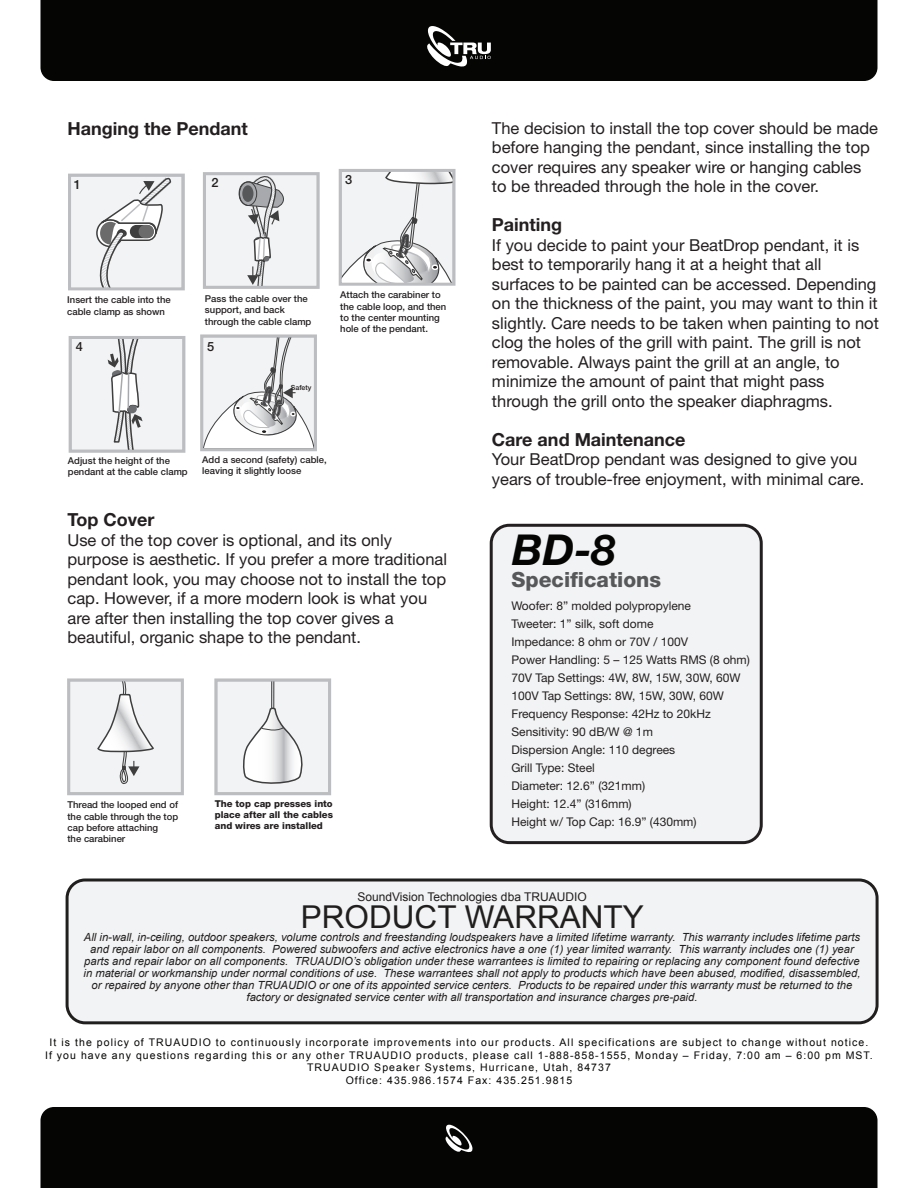
<style>
.page{position:relative;width:918px;height:1188px;background:#fff}
.page>*{position:absolute;margin:0;border:0;box-sizing:border-box;transform-origin:0 0}
.t1{font:italic 700 42.6px "Helvetica Neue LT Std";color:#050504}
.t2{font:31.5px "Arial";color:#211e1e}
.t3{font:800 21px "Helvetica Neue";color:#57585a}
.t4{font:700 18px "Helvetica Neue";color:#231f20}
.t5{font:16.5px/19.5px "Helvetica Neue";color:#231f20}
.t6{font:500 12.75px "Helvetica Neue";color:#231f20}
.t7{font:12px/18px "Helvetica Neue";color:#231f20}
.t8{font:12px "Arial";color:#211e1e}
.t9{font:italic 11.25px/12px "Arial";color:#211e1e;text-align:center}
.t10{font:10.5px/12.6px "Arial";letter-spacing:.1em;color:#050504;text-align:center}
.t11{font:500 9.45px/11.4px "Helvetica Neue";color:#231f20}
.t12{font:800 9.45px/11.4px "Helvetica Neue";color:#231f20;text-align:justify}
.t13{font:500 7.05px "Helvetica Neue";color:#231f20}
</style>
<div class="page">
<div style="left:491px;top:525px;width:270px;height:318px;background:#f2f3f4;border-radius:18px"></div>
<div style="left:490px;top:524px;width:273px;height:320px;border:3px solid #231f20;border-radius:18px"></div>
<div style="left:67px;top:880px;width:810px;height:143px;background:#f2f3f4;border-radius:18px"></div>
<div style="left:66px;top:878px;width:813px;height:146px;border:3px solid #211e1e;border-radius:18px"></div>
<div style="left:40px;top:1107px;width:838px;height:81px;background:#050504"></div>
<div style="left:40px;top:0;width:838px;height:81px;background:#050504"></div>
<svg style="left:445px;top:1125px;width:28px;height:28px"></svg>
<svg style="left:426px;top:26px;width:65px;height:41px"></svg>
<div style="left:68px;top:174px;width:117px;height:116px;border:3px solid #bcbdc0"></div>
<div style="left:203px;top:172px;width:117px;height:117px;border:3px solid #bcbdc0"></div>
<svg style="left:70px;top:175px;width:113px;height:114px"></svg>
<svg style="left:204px;top:174px;width:114px;height:113px"></svg>
<div style="left:339px;top:169px;width:117px;height:117px;border:3px solid #bcbdc0"></div>
<div style="left:69px;top:336px;width:116px;height:117px;border:3px solid #bcbdc0"></div>
<div style="left:200px;top:334px;width:117px;height:117px;border:3px solid #bcbdc0"></div>
<svg style="left:70px;top:337px;width:114px;height:114px"></svg>
<svg style="left:340px;top:170px;width:114px;height:115px"></svg>
<svg style="left:202px;top:336px;width:113px;height:114px"></svg>
<div style="left:67px;top:678px;width:117px;height:117px;border:3px solid #bcbdc0"></div>
<svg style="left:69px;top:680px;width:113px;height:114px"></svg>
<svg style="left:218px;top:682px;width:109px;height:109px"></svg>
<div style="left:214px;top:678px;width:117px;height:117px;border:3px solid #bcbdc0"></div>
<p class="t4" style="left:68px;top:117px;width:182px">Hanging the Pendant</p>
<p class="t6" style="left:74px;top:177px;width:9px">1</p>
<p class="t6" style="left:211px;top:175px;width:9px">2</p>
<p class="t6" style="left:345px;top:172px;width:9px">3</p>
<p class="t11" style="left:67px;top:294px;width:105px">Insert the cable into the cable clamp as shown</p>
<p class="t11" style="left:205px;top:293px;width:108px">Pass the cable over the support, and back through the cable clamp</p>
<p class="t6" style="left:76px;top:339px;width:9px">4</p>
<p class="t6" style="left:207px;top:339px;width:9px">5</p>
<p class="t13" style="left:291px;top:384px;width:22px">Safety</p>
<p class="t11" style="left:340px;top:289px;width:108px">Attach the carabiner to the cable loop, and then to the center mounting hole of the pendant.</p>
<p class="t11" style="left:68px;top:455px;width:121px">Adjust the height of the pendant at the cable clamp</p>
<p class="t11" style="left:202px;top:453px;width:126px">Add a second (safety) cable, leaving it slightly loose</p>
<p class="t4" style="left:68px;top:509px;width:89px">Top Cover</p>
<p class="t5" style="left:68px;top:530px;width:381px">Use of the top cover is optional, and its only purpose is aesthetic. If you prefer a more traditional pendant look, you may choose not to install the top cap. However, if a more modern look is what you are after then installing the top cover gives a beautiful, organic shape to the pendant.</p>
<p class="t11" style="left:68px;top:799px;width:112px">Thread the looped end of the cable through the top cap before attaching<br>the carabiner</p>
<p class="t12" style="left:215px;top:797px;width:120px">The top cap presses into place after all the cables and wires are installed</p>
<p class="t5" style="left:492px;top:118px;width:388px">The decision to install the top cover should be made before hanging the pendant, since installing the top cover requires any speaker wire or hanging cables to be threaded through the hole in the cover.</p>
<p class="t4" style="left:492px;top:214px;width:72px">Painting</p>
<p class="t5" style="left:492px;top:235px;width:388px">If you decide to paint your BeatDrop pendant, it is best to temporarily hang it at a height that all surfaces to be painted can be accessed. Depending on the thickness of the paint, you may want to thin it slightly. Care needs to be taken when painting to not clog the holes of the grill with paint. The grill is not removable. Always paint the grill at an angle, to minimize the amount of paint that might pass through the grill onto the speaker diaphragms.</p>
<p class="t4" style="left:492px;top:428px;width:195px">Care and Maintenance</p>
<p class="t5" style="left:492px;top:449px;width:374px">Your BeatDrop pendant was designed to give you years of trouble-free enjoyment, with minimal care.</p>
<h1 class="t1" style="left:512px;top:524px;width:105px">BD-8</h1>
<p class="t3" style="left:511px;top:567px;width:151px">Specifications</p>
<p class="t7" style="left:511px;top:596px;width:240px">Woofer: 8” molded polypropylene<br>Tweeter: 1” silk, soft dome<br>Impedance: 8 ohm or 70V / 100V<br>Power Handling: 5 – 125 Watts RMS (8 ohm)<br>70V Tap Settings: 4W, 8W, 15W, 30W, 60W<br>100V Tap Settings: 8W, 15W, 30W, 60W<br>Frequency Response: 42Hz to 20kHz<br>Sensitivity: 90 dB/W @ 1m<br>Dispersion Angle: 110 degrees<br>Grill Type: Steel<br>Diameter: 12.6” (321mm)<br>Height: 12.4” (316mm)<br>Height w/ Top Cap: 16.9” (430mm)</p>
<p class="t8" style="left:357px;top:888px;width:231px">SoundVision Technologies dba TRUAUDIO</p>
<h2 class="t2" style="left:301px;top:895px;width:344px">PRODUCT WARRANTY</h2>
<p class="t9" style="left:84px;top:931px;width:779px">All in-wall, in-ceiling, outdoor speakers, volume controls and freestanding loudspeakers have a limited lifetime warranty. This warranty includes lifetime parts and repair labor on all components. Powered subwoofers and active electronics have a one (1) year limited warranty. This warranty includes one (1) year parts and repair labor on all components. TRUAUDIO’s obligation under these warrantees is limited to repairing or replacing any component found defective in material or workmanship under normal conditions of use. These warrantees shall not apply to products which have been abused, modified, disassembled, or repaired by anyone other than TRUAUDIO or one of its appointed service centers. Products to be repaired under this warranty must be returned to the factory or designated service center with all transportation and insurance charges pre-paid.</p>
<p class="t10" style="left:45px;top:1036px;width:829px">It is the policy of TRUAUDIO to continuously incorporate improvements into our products. All specifications are subject to change without notice.<br>If you have any questions regarding this or any other TRUAUDIO products, please call 1-888-858-1555, Monday – Friday, 7:00 am – 6:00 pm MST.<br>TRUAUDIO Speaker Systems, Hurricane, Utah, 84737<br>Office: 435.986.1574 Fax: 435.251.9815</p>
</div>
